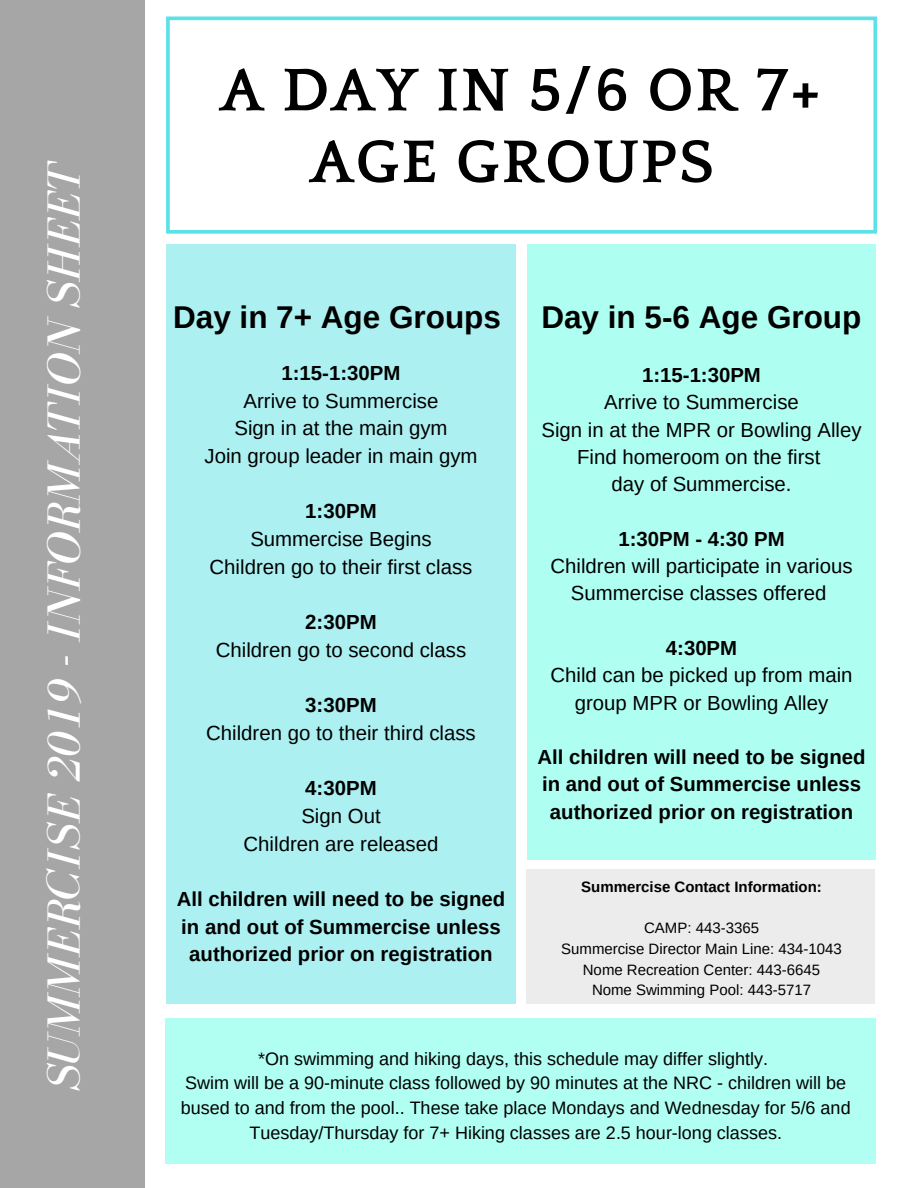
<style>
.page{position:relative;width:918px;height:1188px;background:#fff}
.page>*{position:absolute;margin:0;border:0;box-sizing:border-box;transform-origin:0 0}
.t1{font:700 63px/71.7px "Quattrocento";letter-spacing:.025em;color:#000;text-align:center}
.t2{font:italic 48px "Bodoni FLF";color:#fff}
.t3{font:700 31.5px "Arimo";color:#000}
.t4{font:20.4px/27.3px "Arimo";color:#000;text-align:center}
.t5{font:700 20.4px/27.8px "Arimo";color:#000;text-align:center}
.t6{font:18px/24.8px "Arimo";color:#000;text-align:center}
.t7{font:15px/20.7px "Arimo";color:#000;text-align:center}
.t8{font:700 15px "Arimo";color:#000}
</style>
<div class="page">
<div style="left:0;top:0;width:145px;height:1188px;background:#a6a6a6"></div>
<div style="left:166px;top:245px;width:350px;height:759px;background:#adf0f2"></div>
<div style="left:527px;top:244px;width:349px;height:616px;background:#affef2"></div>
<svg style="left:166px;top:16px;width:711px;height:218px"></svg>
<div style="left:165px;top:1018px;width:711px;height:145px;background:#b1fef2"></div>
<div style="left:526px;top:869px;width:349px;height:135px;background:#ececec"></div>
<h2 class="t2" style="left:38px;top:1091px;width:932px;rotate:-90deg">SUMMERCISE 2019 - INFORMATION SHEET</h2>
<h1 class="t1" style="left:220px;top:56px;width:602px">A DAY IN 5/6 OR 7+<br>AGE GROUPS</h1>
<h3 class="t3" style="left:173px;top:299px;width:329px">Day in 7+ Age Groups</h3>
<h3 class="t3" style="left:541px;top:299px;width:321px">Day in 5-6 Age Group</h3>
<p class="t5" style="left:282px;top:359px;width:120px">1:15-1:30PM</p>
<p class="t4" style="left:204px;top:387px;width:275px;line-height:27.8px">Arrive to Summercise<br>Sign in at the main gym<br>Join group leader in main gym</p>
<p class="t5" style="left:305px;top:497px;width:73px">1:30PM</p>
<p class="t4" style="left:210px;top:525px;width:264px;line-height:27.8px">Summercise Begins<br>Children go to their first class</p>
<p class="t5" style="left:305px;top:608px;width:73px">2:30PM</p>
<p class="t4" style="left:216px;top:636px;width:252px">Children go to second class</p>
<p class="t5" style="left:305px;top:691px;width:73px">3:30PM</p>
<p class="t4" style="left:206px;top:719px;width:271px">Children go to their third class</p>
<p class="t5" style="left:305px;top:774px;width:73px">4:30PM</p>
<p class="t4" style="left:244px;top:802px;width:196px;line-height:27.8px">Sign Out<br>Children are released</p>
<p class="t5" style="left:177px;top:885px;width:330px">All children will need to be signed in and out of Summercise unless authorized prior on registration</p>
<p class="t5" style="left:642px;top:361px;width:120px">1:15-1:30PM</p>
<p class="t4" style="left:541px;top:389px;width:322px">Arrive to Summercise<br>Sign in at the MPR or Bowling Alley<br>Find homeroom on the first<br>day of Summercise.</p>
<p class="t5" style="left:618px;top:525px;width:168px">1:30PM - 4:30 PM</p>
<p class="t4" style="left:550px;top:552px;width:304px">Children will participate in various<br>Summercise classes offered</p>
<p class="t5" style="left:666px;top:634px;width:73px">4:30PM</p>
<p class="t4" style="left:550px;top:662px;width:304px">Child can be picked up from main group MPR or Bowling Alley</p>
<p class="t5" style="left:538px;top:743px;width:330px;line-height:27.3px">All children will need to be signed in and out of Summercise unless authorized prior on registration</p>
<p class="t8" style="left:581px;top:878px;width:242px">Summercise Contact Information:</p>
<p class="t7" style="left:561px;top:917px;width:282px">CAMP: 443-3365<br>Summercise Director Main Line: 434-1043<br>Nome Recreation Center: 443-6645<br>Nome Swimming Pool: 443-5717</p>
<p class="t6" style="left:181px;top:1046px;width:671px">*On swimming and hiking days, this schedule may differ slightly.<br>Swim will be a 90-minute class followed by 90 minutes at the NRC - children will be bused to and from the pool.. These take place Mondays and Wednesday for 5/6 and Tuesday/Thursday for 7+ Hiking classes are 2.5 hour-long classes.</p>
</div>
